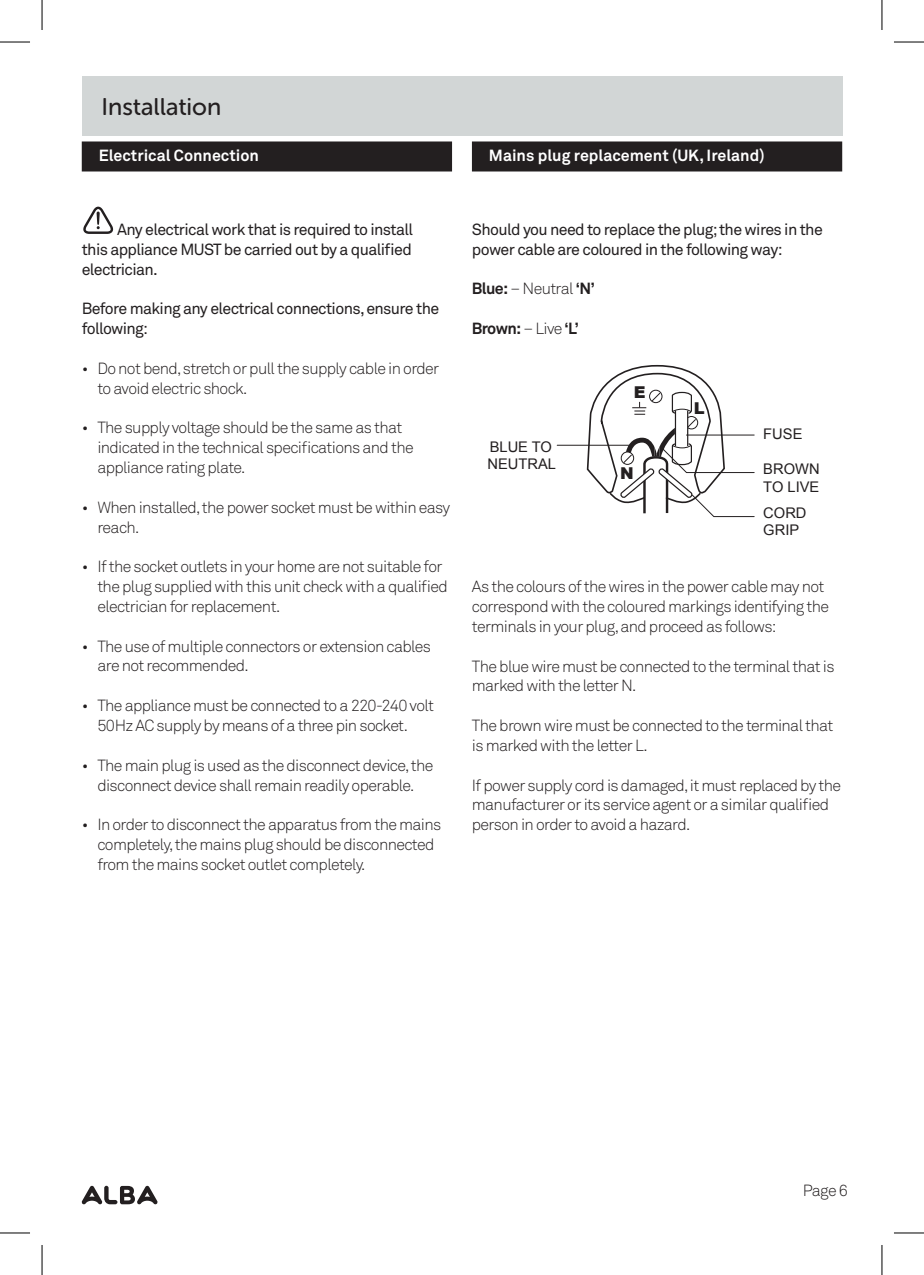
<style>
.page{position:relative;width:924px;height:1275px;background:#fff}
.page>*{position:absolute;margin:0;border:0;box-sizing:border-box;transform-origin:0 0}
.t1{font:24px "Museo Sans Rounded 500";color:#231f20}
.t2{font:900 16.4px "Arial";color:#231f20}
.t3{font:300 16px/19.8px "Akkurat Pro";letter-spacing:-.04em;color:#231f20}
.t4{font:16px/19.8px "Akkurat Pro";letter-spacing:-.04em;color:#231f20}
.t5{font:700 16px "Akkurat Pro";color:#fff}
.t6{font:700 16px "Akkurat Pro";letter-spacing:-.04em;color:#231f20}
.t7{font:14.6px/17.6px "Arial";color:#231f20}
.s1{font-weight:300}
</style>
<div class="page">
<div style="left:82px;top:76px;width:759px;height:60px;background:#d2d6d6"></div>
<svg style="left:82px;top:1185px;width:75px;height:19px"></svg>
<div style="left:82px;top:141px;width:370px;height:30px;background:#231f20"></div>
<svg style="left:83px;top:206px;width:31px;height:28px"></svg>
<div style="left:471px;top:141px;width:370px;height:30px;background:#231f20"></div>
<hr style="left:557px;top:445px;width:72px;height:1px;background:#231f20">
<svg style="left:585px;top:364px;width:169px;height:153px"></svg>
<hr style="left:0;top:42px;width:30px;height:1px;background:#000">
<hr style="left:893px;top:42px;width:30px;height:1px;background:#000">
<hr style="left:0;top:1232px;width:30px;height:1px;background:#000">
<hr style="left:893px;top:1232px;width:30px;height:1px;background:#000">
<hr style="left:42px;top:0;width:1px;height:30px;background:#000">
<hr style="left:42px;top:1245px;width:1px;height:30px;background:#000">
<hr style="left:881px;top:0;width:1px;height:30px;background:#000">
<hr style="left:881px;top:1245px;width:1px;height:30px;background:#000">
<h1 class="t1" style="left:102px;top:93px;width:121px">Installation</h1>
<p class="t5" style="left:99px;top:146px;width:162px">Electrical Connection</p>
<p class="t5" style="left:488px;top:146px;width:277px">Mains plug replacement (UK, Ireland)</p>
<p class="t4" style="left:82px;top:220px;width:333px;text-align:justify;text-indent:35px">Any electrical work that is required to install this appliance MUST be carried out by a qualified electrician.</p>
<p class="t4" style="left:82px;top:299px;width:359px">Before making any electrical connections, ensure the following:</p>
<p class="t3" style="left:97px;top:358px;width:343px;text-indent:-16px">• Do not bend, stretch or pull the supply cable in order to avoid electric shock.</p>
<p class="t3" style="left:97px;top:418px;width:318px;text-indent:-16px">• The supply voltage should be the same as that indicated in the technical specifications and the appliance rating plate.</p>
<p class="t3" style="left:97px;top:497px;width:354px;text-indent:-16px">• When installed, the power socket must be within easy reach.</p>
<p class="t3" style="left:97px;top:557px;width:352px;text-indent:-16px">• If the socket outlets in your home are not suitable for the plug supplied with this unit check with a qualified electrician for replacement.</p>
<p class="t3" style="left:97px;top:636px;width:335px;text-indent:-16px">• The use of multiple connectors or extension cables are not recommended.</p>
<p class="t3" style="left:97px;top:696px;width:338px;text-indent:-16px">• The appliance must be connected to a 220-240 volt<br>50Hz AC supply by means of a three pin socket.</p>
<p class="t3" style="left:82px;top:755px;width:353px;text-align:center">• The main plug is used as the disconnect device, the disconnect device shall remain readily operable.</p>
<p class="t3" style="left:97px;top:815px;width:345px;text-indent:-16px">• In order to disconnect the apparatus from the mains completely, the mains plug should be disconnected from the mains socket outlet completely.</p>
<p class="t4" style="left:471px;top:220px;width:352px">Should you need to replace the plug; the wires in the power cable are coloured in the following way:</p>
<p class="t6" style="left:471px;top:279px;width:124px">Blue: <span class="s1">– Neutral</span> ‘N’</p>
<p class="t6" style="left:471px;top:318px;width:108px">Brown: <span class="s1">– Live</span> ‘L’</p>
<p class="t7" style="left:487px;top:438px;width:70px">BLUE TO<br>NEUTRAL</p>
<p class="t2" style="left:633px;top:380px;width:13px">E</p>
<p class="t2" style="left:620px;top:461px;width:15px">N</p>
<p class="t2" style="left:693px;top:396px;width:12px">L</p>
<p class="t7" style="left:763px;top:425px;width:41px">FUSE</p>
<p class="t7" style="left:763px;top:461px;width:58px">BROWN<br>TO LIVE</p>
<p class="t7" style="left:763px;top:504px;width:45px">CORD<br>GRIP</p>
<p class="t3" style="left:471px;top:577px;width:358px">As the colours of the wires in the power cable may not correspond with the coloured markings identifying the terminals in your plug, and proceed as follows:</p>
<p class="t3" style="left:471px;top:656px;width:364px">The blue wire must be connected to the terminal that is marked with the letter N.</p>
<p class="t3" style="left:471px;top:716px;width:363px">The brown wire must be connected to the terminal that is marked with the letter L.</p>
<p class="t3" style="left:471px;top:775px;width:370px">If power supply cord is damaged, it must replaced by the manufacturer or its service agent or a similar qualified person in order to avoid a hazard.</p>
<p class="t3" style="left:802px;top:1180px;width:47px">Page 6</p>
</div>
